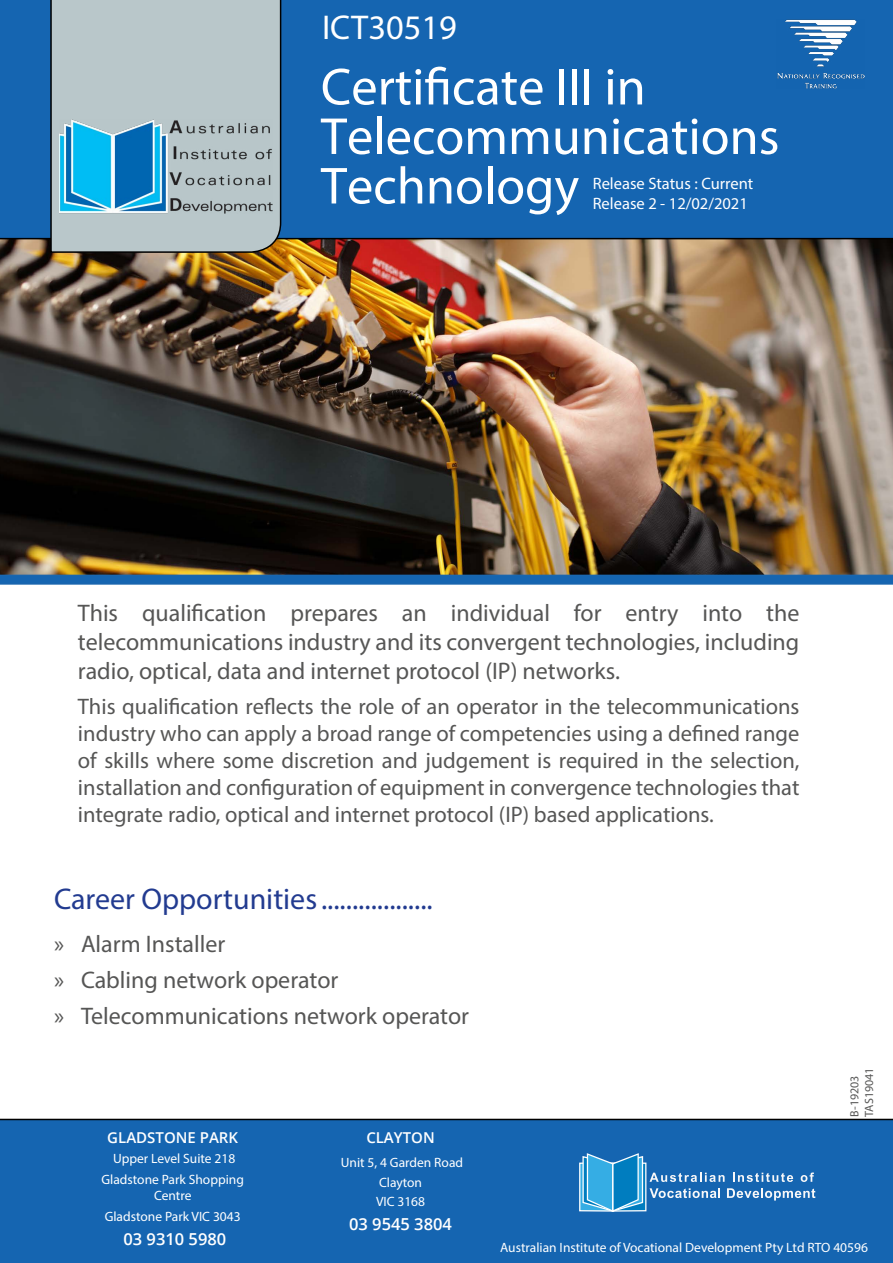
<style>
.page{position:relative;width:893px;height:1263px;background:#fff}
.page>*{position:absolute;margin:0;border:0;box-sizing:border-box;transform-origin:0 0}
.t1{font:52.5px/49.5px "Myriad Pro";color:#fff}
.t2{font:34.5px "Myriad Pro";color:#fff}
.t3{font:30px "Myriad Pro";color:#223b90}
.t4{font:24px/28.8px "Myriad Pro";color:#565655;text-align:justify}
.t5{font:22.5px/27px "Myriad Pro";color:#565655;text-align:justify}
.t6{font:16.5px/19.5px "Myriad Pro";color:#fff}
.t7{font:600 16.5px "Open Sans";color:#fff}
.t8{font:600 15px "Open Sans";color:#fff}
.t9{font:13.5px/19.5px "Myriad Pro";color:#fff;text-align:center}
.t10{font:12px/14.4px "Myriad Pro";color:#565655}
</style>
<div class="page">
<img style="left:0;top:239px;width:893px;height:336px">
<div style="left:0;top:0;width:893px;height:239px;background:#1565b1"></div>
<div style="left:0;top:1119px;width:893px;height:144px;background:#1565b1"></div>
<div style="left:579px;top:1162px;width:34px;height:49px;border:1px solid #fff"></div>
<svg style="left:581px;top:1152px;width:234px;height:61px;background:#3180c0"></svg>
<img style="left:777px;top:19px;width:87px;height:70px">
<div style="left:50px;top:0;width:232px;height:254px;background:#b9c7ca"></div>
<img style="left:59px;top:119px;width:214px;height:95px">
<svg style="left:0;top:575px;width:893px;height:10px;background:#1d6ab2"></svg>
<h2 class="t2" style="left:322px;top:7px;width:136px">ICT30519</h2>
<h1 class="t1" style="left:321px;top:61px;width:460px">Certificate III in<br>Telecommunications<br>Technology</h1>
<p class="t6" style="left:593px;top:174px;width:162px">Release Status : Current<br>Release 2 - 12/02/2021</p>
<p class="t4" style="left:78px;top:598px;width:723px">This qualification prepares an individual for entry into the telecommunications industry and its convergent technologies, including radio, optical, data and internet protocol (IP) networks.</p>
<p class="t5" style="left:78px;top:693px;width:723px">This qualification reflects the role of an operator in the telecommunications industry who can apply a broad range of competencies using a defined range of skills where some discretion and judgement is required in the selection, installation and configuration of equipment in convergence technologies that integrate radio, optical and internet protocol (IP) based applications.</p>
<h3 class="t3" style="left:54px;top:880px;width:380px">Career Opportunities..................</h3>
<p class="t4" style="left:54px;top:926px;width:417px;line-height:35.7px;text-align:left">» Alarm Installer<br>» Cabling network operator<br>» Telecommunications network operator</p>
<p class="t8" style="left:107px;top:1127px;width:132px">GLADSTONE PARK</p>
<p class="t9" style="left:102px;top:1148px;width:144px;line-height:20.4px">Upper Level Suite 218<br>Gladstone Park Shopping</p>
<p class="t9" style="left:105px;top:1184px;width:137px;line-height:21.3px">Centre<br>Gladstone Park VIC 3043</p>
<p class="t7" style="left:123px;top:1228px;width:104px">03 9310 5980</p>
<p class="t8" style="left:366px;top:1128px;width:70px">CLAYTON</p>
<p class="t9" style="left:341px;top:1153px;width:124px">Unit 5, 4 Garden Road<br>Clayton<br>VIC 3168</p>
<p class="t7" style="left:349px;top:1213px;width:104px">03 9545 3804</p>
<p class="t10" style="left:847px;top:1116px;width:51px;rotate:-90deg">B-19203<br>TAS19041</p>
<p class="t9" style="left:500px;top:1238px;width:369px">Australian Institute of Vocational Development Pty Ltd RTO 40596</p>
</div>
